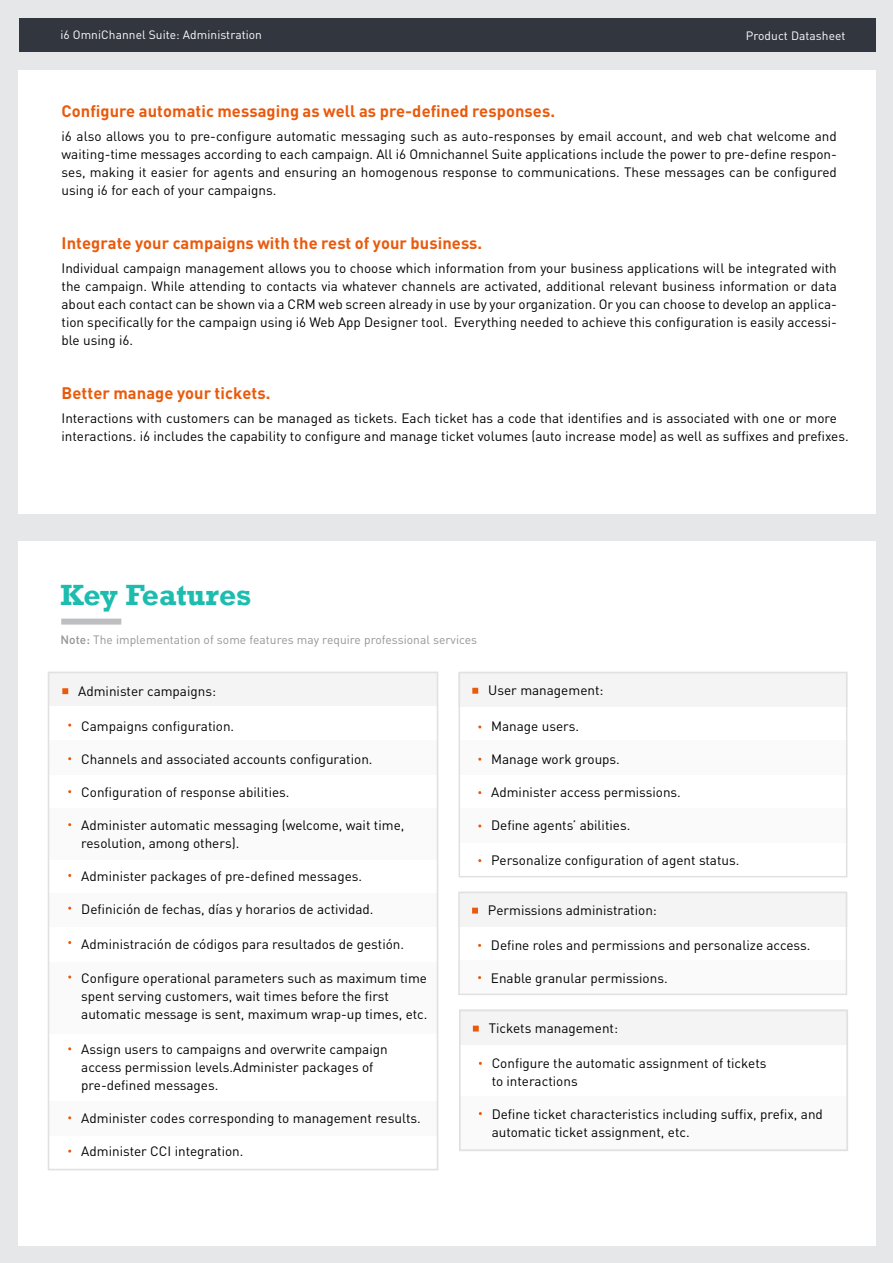
<style>
.page{position:relative;width:893px;height:1263px;background:#e6e7e8}
.page>*{position:absolute;margin:0;border:0;box-sizing:border-box;transform-origin:0 0}
.t1{font:700 30px "Rockwell";color:#1cbdae}
.t2{font:700 16.5px "DIN Pro";letter-spacing:.005em;color:#e95a0c}
.t3{font:13.5px/18px "DIN Pro";color:#000}
.t4{font:12px "DIN Pro";letter-spacing:.005em;color:#939598}
.t5{font:12px "DIN Pro";letter-spacing:.005em;color:#fff}
.s1{font-weight:500}
</style>
<div class="page">
<div style="left:18px;top:70px;width:857px;height:444px;background:#fff"></div>
<div style="left:18px;top:541px;width:857px;height:704px;background:#fff"></div>
<div style="left:61px;top:619px;width:60px;height:6px;background:#bcbec0"></div>
<div style="left:19px;top:18px;width:856px;height:34px;background:#32363f"></div>
<div style="left:459px;top:740px;width:388px;height:34px;background:#fafafa"></div>
<div style="left:459px;top:808px;width:388px;height:34px;background:#fafafa"></div>
<div style="left:459px;top:672px;width:388px;height:34px;background:#f4f4f4"></div>
<svg style="left:472px;top:688px;width:6px;height:6px"></svg>
<svg style="left:48px;top:672px;width:390px;height:498px"></svg>
<div style="left:459px;top:672px;width:388px;height:205px;border:2px solid #e1e1e1"></div>
<div style="left:458px;top:960px;width:389px;height:34px;background:#fafafa"></div>
<div style="left:458px;top:892px;width:389px;height:34px;background:#f4f4f4"></div>
<svg style="left:472px;top:908px;width:6px;height:5px"></svg>
<div style="left:458px;top:892px;width:389px;height:103px;border:2px solid #e1e1e1"></div>
<div style="left:459px;top:1096px;width:389px;height:54px;background:#fafafa"></div>
<div style="left:459px;top:1010px;width:389px;height:34px;background:#f4f4f4"></div>
<svg style="left:473px;top:1026px;width:6px;height:5px"></svg>
<div style="left:459px;top:1009px;width:389px;height:142px;border:2px solid #e1e1e1"></div>
<p class="t5" style="left:60px;top:27px;width:203px">i6 OmniChannel Suite: Administration</p>
<p class="t5" style="left:746px;top:28px;width:101px">Product Datasheet</p>
<p class="t2" style="left:62px;top:100px;width:495px">Configure automatic messaging as well as pre-defined responses.</p>
<p class="t3" style="left:62px;top:127px;width:777px;text-align:justify">i6 also allows you to pre-configure automatic messaging such as auto-responses by email account, and web chat welcome and waiting-time messages according to each campaign. All i6 Omnichannel Suite applications include the power to pre-define respon&shy;ses, making it easier for agents and ensuring an homogenous response to communications. These messages can be configured using i6 for each of your campaigns.</p>
<p class="t2" style="left:62px;top:232px;width:422px">Integrate your campaigns with the rest of your business.</p>
<p class="t3" style="left:62px;top:259px;width:777px;text-align:justify">Individual campaign management allows you to choose which information from your business applications will be integrated with the campaign. While attending to contacts via whatever channels are activated, additional relevant business information or data about each contact can be shown via a CRM web screen already in use by your organization. Or you can choose to develop an applica&shy;tion specifically for the campaign using i6 Web App Designer tool. Everything needed to achieve this configuration is easily accessi&shy;ble using i6.</p>
<p class="t2" style="left:62px;top:382px;width:210px">Better manage your tickets.</p>
<p class="t3" style="left:62px;top:409px;width:789px">Interactions with customers can be managed as tickets. Each ticket has a code that identifies and is associated with one or more interactions. i6 includes the capability to configure and manage ticket volumes (auto increase mode) as well as suffixes and prefixes.</p>
<h1 class="t1" style="left:60px;top:577px;width:193px">Key Features</h1>
<p class="t4" style="left:60px;top:632px;width:418px"><span class="s1">Note:</span> The implementation of some features may require professional services</p>
<p class="t3" style="left:78px;top:681px;width:139px">Administer campaigns:</p>
<p class="t3" style="left:81px;top:717px;width:155px">Campaigns configuration.</p>
<p class="t3" style="left:81px;top:750px;width:293px">Channels and associated accounts configuration.</p>
<p class="t3" style="left:81px;top:783px;width:210px">Configuration of response abilities.</p>
<p class="t3" style="left:81px;top:816px;width:325px">Administer automatic messaging (welcome, wait time, resolution, among others).</p>
<p class="t3" style="left:81px;top:867px;width:282px">Administer packages of pre-defined messages.</p>
<p class="t3" style="left:81px;top:900px;width:294px">Definición de fechas, días y horarios de actividad.</p>
<p class="t3" style="left:81px;top:934px;width:324px">Administración de códigos para resultados de gestión.</p>
<p class="t3" style="left:81px;top:969px;width:348px">Configure operational parameters such as maximum time spent serving customers, wait times before the first automatic message is sent, maximum wrap-up times, etc.</p>
<p class="t3" style="left:81px;top:1039px;width:308px">Assign users to campaigns and overwrite campaign access permission levels.Administer packages of pre-defined messages.</p>
<p class="t3" style="left:81px;top:1108px;width:341px">Administer codes corresponding to management results.</p>
<p class="t3" style="left:81px;top:1141px;width:164px">Administer CCI integration.</p>
<p class="t3" style="left:488px;top:681px;width:117px">User management:</p>
<p class="t3" style="left:491px;top:717px;width:89px">Manage users.</p>
<p class="t3" style="left:491px;top:750px;width:130px">Manage work groups.</p>
<p class="t3" style="left:491px;top:783px;width:191px">Administer access permissions.</p>
<p class="t3" style="left:491px;top:816px;width:141px">Define agents’ abilities.</p>
<p class="t3" style="left:491px;top:850px;width:250px">Personalize configuration of agent status.</p>
<p class="t3" style="left:488px;top:901px;width:170px">Permissions administration:</p>
<p class="t3" style="left:491px;top:935px;width:321px">Define roles and permissions and personalize access.</p>
<p class="t3" style="left:491px;top:968px;width:178px">Enable granular permissions.</p>
<p class="t3" style="left:489px;top:1019px;width:131px">Tickets management:</p>
<p class="t3" style="left:492px;top:1053px;width:276px">Configure the automatic assignment of tickets to interactions</p>
<p class="t3" style="left:492px;top:1104px;width:333px">Define ticket characteristics including suffix, prefix, and automatic ticket assignment, etc.</p>
</div>
